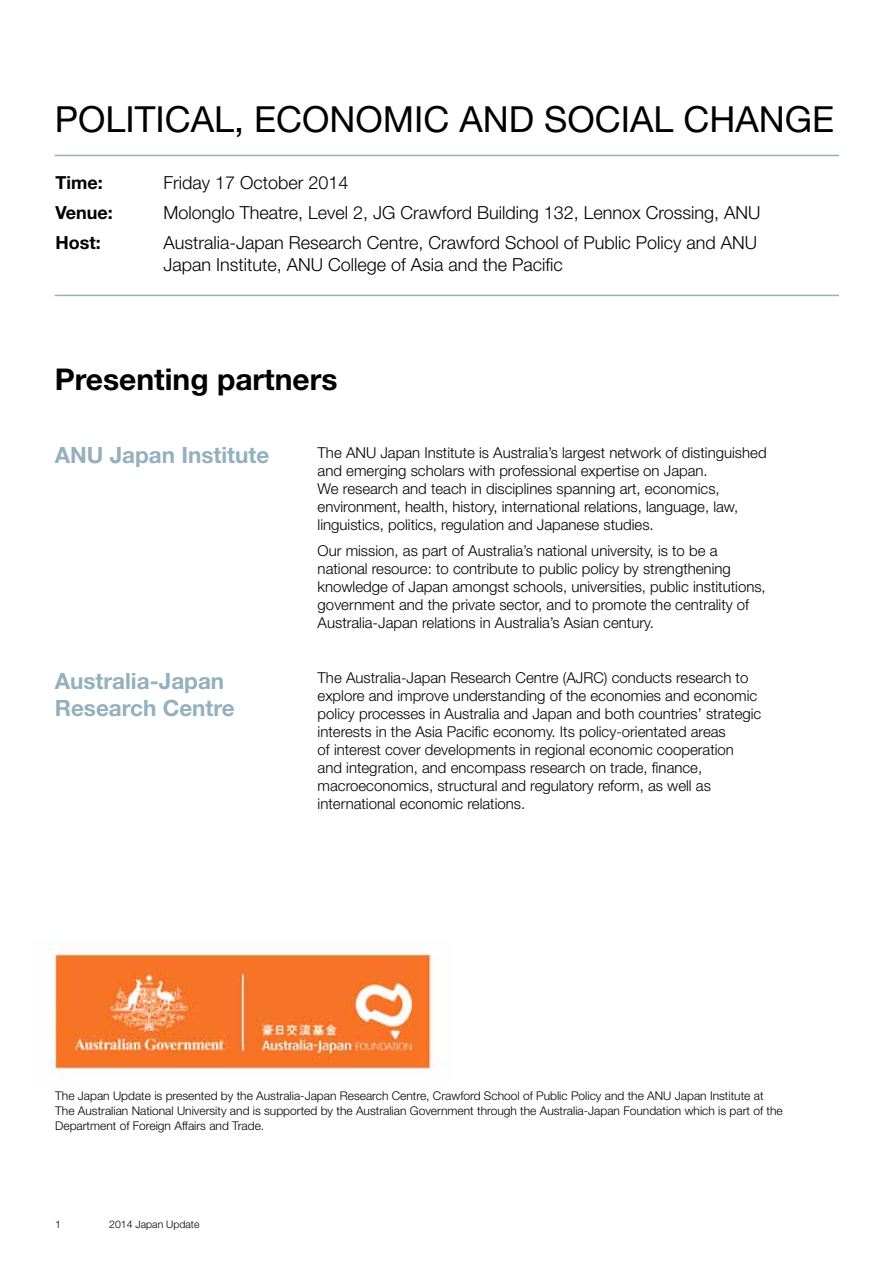
<style>
.page{position:relative;width:893px;height:1263px;background:#fff}
.page>*{position:absolute;margin:0;border:0;box-sizing:border-box;transform-origin:0 0}
.t1{font:36px "Helvetica Neue LT Std";color:#000}
.t2{font:700 30px "Helvetica Neue LT Std";color:#000}
.t3{font:700 22.5px/27px "Helvetica Neue LT Std";color:#94b0be}
.t4{font:300 18px/21.6px "Helvetica Neue LT Std";color:#000}
.t5{font:700 18px "Helvetica Neue LT Std";color:#000}
.t6{font:300 15px/18px "Helvetica Neue LT Std";color:#000}
.t7{font:300 12px/15px "Helvetica Neue LT Std";color:#000}
.t8{font:300 10.5px "Helvetica Neue LT Std";color:#000}
</style>
<div class="page">
<hr style="left:55px;top:155px;width:784px;height:1px;background:#94b0be">
<hr style="left:55px;top:295px;width:784px;height:1px;background:#94b0be">
<img style="left:49px;top:948px;width:384px;height:126px">
<h1 class="t1" style="left:55px;top:98px;width:20px">POLI</h1>
<h1 class="t1" style="left:135px;top:98px;width:245px">TICAL, ECO NOMIC</h1>
<h1 class="t1" style="left:459px;top:98px;width:107px">AND SOCI</h1>
<h1 class="t1" style="left:630px;top:98px;width:205px">AL CHANGE</h1>
<p class="t5" style="left:56px;top:172px;width:49px">Time:</p>
<p class="t4" style="left:164px;top:172px;width:187px">Friday 17 October 2014</p>
<p class="t5" style="left:56px;top:202px;width:59px">Venue:</p>
<p class="t4" style="left:164px;top:202px;width:598px">Molonglo Theatre, Level 2, JG Crawford Building 132, Lennox Crossing, ANU</p>
<p class="t5" style="left:56px;top:232px;width:47px">Host:</p>
<p class="t4" style="left:164px;top:232px;width:595px">Australia-Japan Research Centre, Crawford School of Public Policy and ANU<br>Japan Institute, ANU College of Asia and the Pacific</p>
<h2 class="t2" style="left:55px;top:361px;width:284px">Presenting partners</h2>
<h3 class="t3" style="left:55px;top:441px;width:216px">ANU Japan Institute</h3>
<h3 class="t3" style="left:55px;top:666px;width:182px">Australia-Japan<br>Research Centre</h3>
<p class="t6" style="left:318px;top:443px;width:450px">The ANU Japan Institute is Australia’s largest network of distinguished and emerging scholars with professional expertise on Japan.<br>We research and teach in disciplines spanning art, economics, environment, health, history, international relations, language, law, linguistics, politics, regulation and Japanese studies.</p>
<p class="t6" style="left:318px;top:542px;width:450px">Our mission, as part of Australia’s national university, is to be a national resource: to contribute to public policy by strengthening knowledge of Japan amongst schools, universities, public institutions, government and the private sector, and to promote the centrality of Australia-Japan relations in Australia’s Asian century.</p>
<p class="t6" style="left:318px;top:669px;width:445px">The Australia-Japan Research Centre (AJRC) conducts research to explore and improve understanding of the economies and economic policy processes in Australia and Japan and both countries’ strategic interests in the Asia Pacific economy. Its policy-orientated areas<br>of interest cover developments in regional economic cooperation and integration, and encompass research on trade, finance, macroeconomics, structural and regulatory reform, as well as international economic relations.</p>
<p class="t7" style="left:55px;top:1088px;width:729px">The Japan Update is presented by the Australia-Japan Research Centre, Crawford School of Public Policy and the ANU Japan Institute at<br>The Australian National University and is supported by the Australian Government through the Australia-Japan Foundation which is part of the<br>Department of Foreign Affairs and Trade.</p>
<p class="t8" style="left:55px;top:1218px;width:7px">1</p>
<p class="t8" style="left:109px;top:1218px;width:92px">2014 Japan Update</p>
</div>
